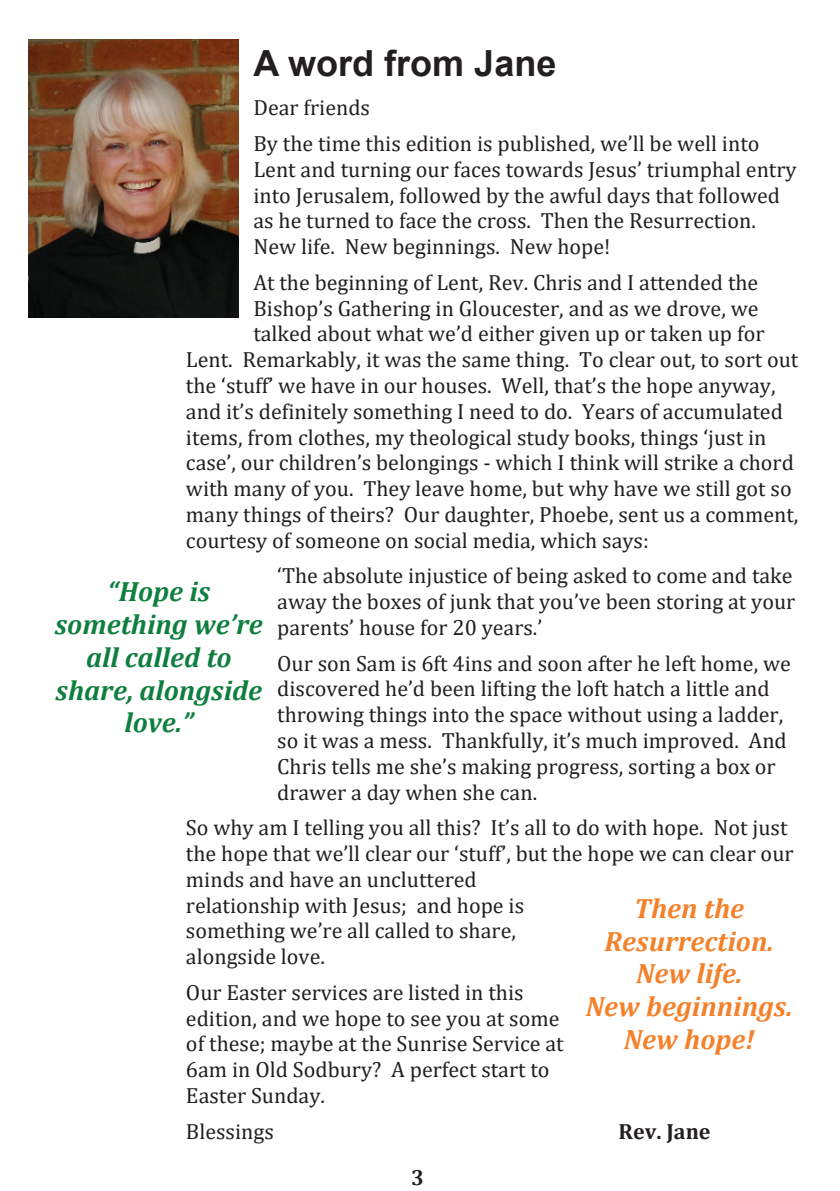
<style>
.page{position:relative;width:840px;height:1191px;background:#fff}
.page>*{position:absolute;margin:0;border:0;box-sizing:border-box;transform-origin:0 0}
.t1{font:700 36px "Arial";color:#231f20}
.t2{font:italic 700 28px/32.8px "Cambria";color:#0e7f3e;text-align:center}
.t3{font:italic 700 28px/32.8px "Cambria";color:#f4812a;text-align:center}
.t4{font:22px/25.8px "Cambria";color:#231f20}
.t5{font:700 22px "Cambria";color:#231f20}
</style>
<div class="page">
<img style="left:28px;top:40px;width:211px;height:277px">
<h1 class="t1" style="left:253px;top:49px;width:304px">A word from Jane</h1>
<p class="t4" style="left:253px;top:91px;width:507px;line-height:35.8px">Dear friends<br>By the time this edition is published, we’ll be well into</p>
<p class="t4" style="left:253px;top:158px;width:544px">Lent and turning our faces towards Jesus’ triumphal entry into Jerusalem, followed by the awful days that followed as he turned to face the cross. Then the Resurrection.<br>New life. New beginnings. New hope!</p>
<p class="t4" style="left:253px;top:271px;width:506px">At the beginning of Lent, Rev. Chris and I attended the</p>
<p class="t4" style="left:253px;top:297px;width:506px">Bishop’s Gathering in Gloucester, and as we drove, we</p>
<p class="t4" style="left:253px;top:322px;width:512px">talked about what we’d either given up or taken up for</p>
<p class="t4" style="left:186px;top:348px;width:613px">Lent. Remarkably, it was the same thing. To clear out, to sort out</p>
<p class="t4" style="left:186px;top:374px;width:590px">the ‘stuff’ we have in our houses. Well, that’s the hope anyway,</p>
<p class="t4" style="left:186px;top:400px;width:598px">and it’s definitely something I need to do. Years of accumulated</p>
<p class="t4" style="left:186px;top:425px;width:581px">items, from clothes, my theological study books, things ‘just in</p>
<p class="t4" style="left:186px;top:451px;width:609px">case’, our children’s belongings - which I think will strike a chord</p>
<p class="t4" style="left:186px;top:477px;width:607px">with many of you. They leave home, but why have we still got so</p>
<p class="t4" style="left:186px;top:503px;width:613px">many things of theirs? Our daughter, Phoebe, sent us a comment,</p>
<p class="t4" style="left:186px;top:528px;width:464px">courtesy of someone on social media, which says:</p>
<p class="t4" style="left:277px;top:564px;width:519px">‘The absolute injustice of being asked to come and take away the boxes of junk that you’ve been storing at your parents’ house for 20 years.’</p>
<p class="t4" style="left:277px;top:651px;width:515px">Our son Sam is 6ft 4ins and soon after he left home, we discovered he’d been lifting the loft hatch a little and throwing things into the space without using a ladder, so it was a mess. Thankfully, it’s much improved. And Chris tells me she’s making progress, sorting a box or drawer a day when she can.</p>
<p class="t4" style="left:186px;top:816px;width:608px">So why am I telling you all this? It’s all to do with hope. Not just the hope that we’ll clear our ‘stuff’, but the hope we can clear our minds and have an uncluttered<br>relationship with Jesus; and hope is<br>something we’re all called to share,<br>alongside love.</p>
<p class="t4" style="left:186px;top:980px;width:379px">Our Easter services are listed in this edition, and we hope to see you at some of these; maybe at the Sunrise Service at 6am in Old Sodbury? A perfect start to Easter Sunday.</p>
<p class="t4" style="left:186px;top:1119px;width:89px">Blessings</p>
<p class="t5" style="left:618px;top:1121px;width:94px">Rev. Jane</p>
<p class="t2" style="left:55px;top:577px;width:209px">“Hope is something we’re all called to share, alongside love.”</p>
<p class="t3" style="left:585px;top:893px;width:208px">Then the<br>Resurrection.<br>New life.<br>New beginnings.<br>New hope!</p>
<p class="t5" style="left:411px;top:1167px;width:15px">3</p>
</div>
